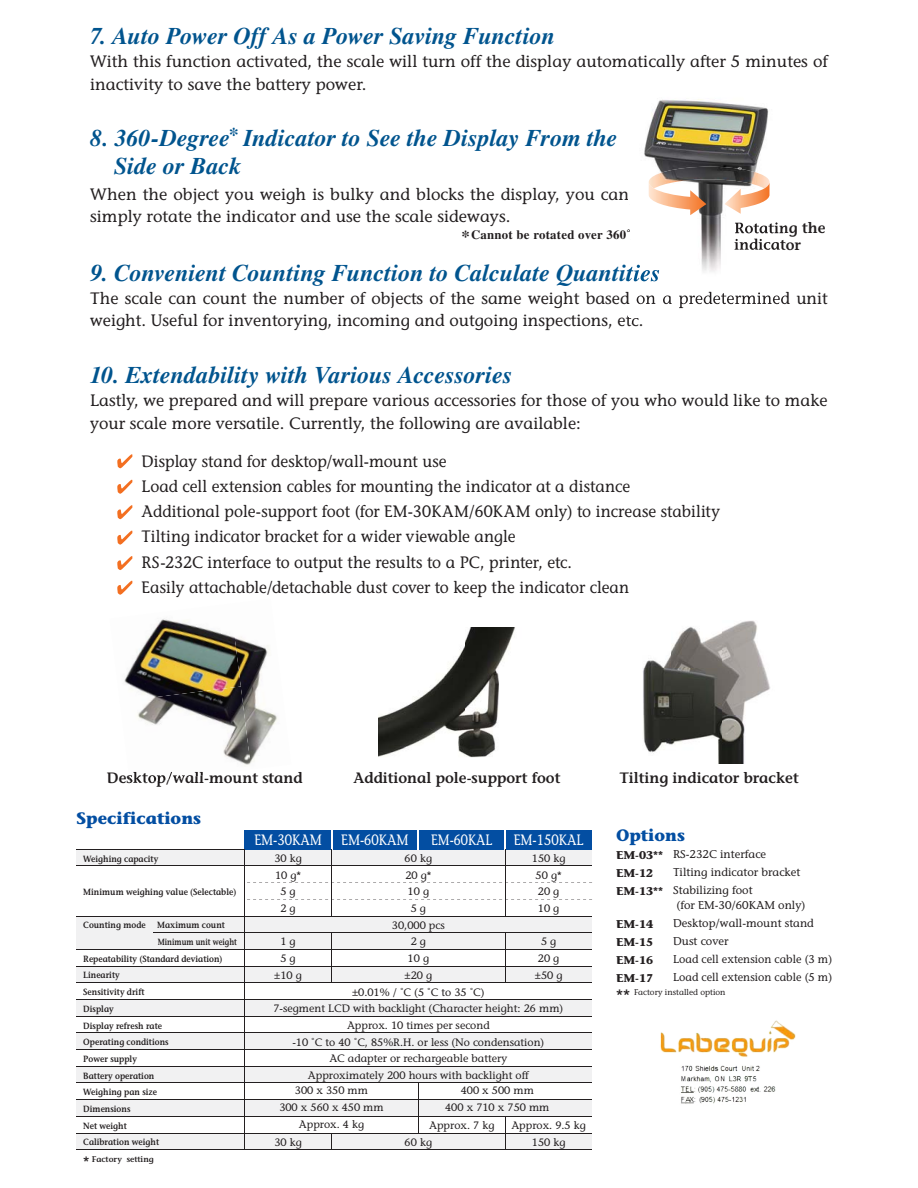
<style>
.page{position:relative;width:918px;height:1188px;background:#fff}
.page>*{position:absolute;margin:0;border:0;box-sizing:border-box;transform-origin:0 0}
.t1{font:italic 700 24px/28.5px "Times";color:#00548e}
.t2{font:16.5px/22.5px "Stone Informal";color:#231f20}
.t3{font:16.5px/25.2px "Stone Informal";color:#231f20;scale:.95 1}
.t4{font:700 16.5px "Stone Informal";color:#034ea2}
.t5{font:600 15px "Stone Informal";color:#231f20}
.t6{font:15px "Stone Informal";color:#fff;scale:.85 1}
.t7{font:15px "Stone Informal";color:#fff;scale:.83 1}
.t8{font:700 12.75px "Times";letter-spacing:.02em;color:#231f20}
.t9{font:11.25px/18px "Stone Informal";color:#231f20}
.t10{font:700 11.25px/18px "Stone Informal";color:#231f20}
.t11{font:10.8px/16.6px "Stone Informal";color:#231f20;text-align:center}
.t12{font:600 9px "Stone Informal";color:#231f20;scale:.9 1}
.t13{font:600 9px "Stone Informal";color:#231f20;scale:.8 1}
.t14{font:8.25px "Stone Informal";color:#231f20}
.t15{font:600 8.25px "Stone Informal";color:#231f20}
.s1{font-size:16.8px}
.s2{font-size:15px}
.s3{font-size:16.5px}
</style>
<div class="page">
<svg style="left:117px;top:454px;width:15px;height:14px"></svg>
<svg style="left:117px;top:480px;width:15px;height:14px"></svg>
<svg style="left:117px;top:531px;width:15px;height:14px"></svg>
<svg style="left:117px;top:581px;width:15px;height:14px"></svg>
<svg style="left:117px;top:556px;width:15px;height:14px"></svg>
<svg style="left:117px;top:505px;width:15px;height:14px"></svg>
<img style="left:378px;top:628px;width:137px;height:130px">
<img style="left:124px;top:618px;width:106px;height:68px">
<img style="left:230px;top:636px;width:48px;height:127px">
<img style="left:131px;top:686px;width:120px;height:86px">
<img style="left:191px;top:772px;width:12px;height:5px">
<img style="left:129px;top:772px;width:62px;height:11px">
<img style="left:644px;top:99px;width:126px;height:210px">
<img style="left:629px;top:264px;width:30px;height:22px">
<img style="left:629px;top:292px;width:156px;height:16px">
<svg style="left:629px;top:318px;width:10px;height:4px"></svg>
<img style="left:735px;top:234px;width:35px;height:3px">
<img style="left:735px;top:222px;width:50px;height:12px">
<img style="left:734px;top:239px;width:51px;height:11px">
<img style="left:649px;top:167px;width:120px;height:22px">
<div style="left:76px;top:849px;width:516px;height:17px;background:#f1f1f2"></div>
<div style="left:76px;top:916px;width:516px;height:33px;background:#f1f1f2"></div>
<div style="left:76px;top:966px;width:516px;height:17px;background:#f1f1f2"></div>
<div style="left:76px;top:1033px;width:516px;height:17px;background:#f1f1f2"></div>
<div style="left:76px;top:1000px;width:516px;height:16px;background:#f1f1f2"></div>
<div style="left:76px;top:1066px;width:516px;height:17px;background:#f1f1f2"></div>
<div style="left:76px;top:1100px;width:516px;height:16px;background:#f1f1f2"></div>
<div style="left:76px;top:1133px;width:516px;height:17px;background:#f1f1f2"></div>
<div style="left:245px;top:830px;width:347px;height:19px;background:#034ea2"></div>
<hr style="left:76px;top:1099px;width:516px;height:1px;background:#231f20">
<hr style="left:76px;top:1083px;width:516px;height:1px;background:#231f20">
<hr style="left:76px;top:1116px;width:516px;height:1px;background:#231f20">
<hr style="left:76px;top:1133px;width:516px;height:1px;background:#231f20">
<hr style="left:76px;top:1150px;width:516px;height:1px;background:#231f20">
<hr style="left:76px;top:1066px;width:516px;height:1px;background:#231f20">
<hr style="left:76px;top:1049px;width:516px;height:1px;background:#231f20">
<hr style="left:76px;top:916px;width:516px;height:1px;background:#231f20">
<svg style="left:247px;top:899px;width:345px;height:1px"></svg>
<hr style="left:153px;top:933px;width:439px;height:1px;background:#231f20">
<svg style="left:247px;top:882px;width:345px;height:1px"></svg>
<hr style="left:76px;top:866px;width:516px;height:1px;background:#231f20">
<hr style="left:76px;top:1033px;width:516px;height:1px;background:#231f20">
<hr style="left:76px;top:999px;width:516px;height:1px;background:#231f20">
<hr style="left:76px;top:1016px;width:516px;height:1px;background:#231f20">
<hr style="left:76px;top:966px;width:516px;height:1px;background:#231f20">
<hr style="left:76px;top:983px;width:516px;height:1px;background:#231f20">
<hr style="left:76px;top:949px;width:516px;height:1px;background:#231f20">
<hr style="left:244px;top:849px;width:1px;height:301px;background:#231f20">
<hr style="left:76px;top:849px;width:169px;height:1px;background:#231f20">
<svg style="left:505px;top:830px;width:1px;height:19px"></svg>
<svg style="left:418px;top:830px;width:1px;height:19px"></svg>
<svg style="left:331px;top:830px;width:1px;height:19px"></svg>
<hr style="left:331px;top:849px;width:1px;height:67px;background:#231f20">
<svg style="left:331px;top:1134px;width:1px;height:16px"></svg>
<hr style="left:418px;top:1083px;width:1px;height:50px;background:#231f20">
<hr style="left:505px;top:1116px;width:1px;height:34px;background:#231f20">
<hr style="left:505px;top:849px;width:1px;height:67px;background:#231f20">
<hr style="left:331px;top:933px;width:1px;height:50px;background:#231f20">
<hr style="left:505px;top:933px;width:1px;height:50px;background:#231f20">
<img style="left:643px;top:621px;width:127px;height:142px">
<svg style="left:725px;top:182px;width:44px;height:32px"></svg>
<svg style="left:649px;top:182px;width:57px;height:33px"></svg>
<img style="left:660px;top:1020px;width:136px;height:84px">
<h1 class="t1" style="left:90px;top:24px;width:466px">7. Auto Power Off As a Power Saving Function</h1>
<p class="t2" style="left:90px;top:52px;width:739px">With this function activated, the scale will turn off the display automatically after 5 minutes of inactivity to save the battery power.</p>
<h1 class="t1" style="left:114px;top:126px;width:505px;text-indent:-24px">8. 360-Degree<sup>*</sup> Indicator to See the Display From the<br>Side or Back</h1>
<p class="t2" style="left:90px;top:185px;width:541px">When the object you weigh is bulky and blocks the display, you can simply rotate the indicator and use the scale sideways.</p>
<h1 class="t1" style="left:90px;top:261px;width:571px">9. Convenient Counting Function to Calculate Quantities</h1>
<p class="t2" style="left:90px;top:289px;width:739px">The scale can count the number of objects of the same weight based on a predetermined unit weight. Useful for inventorying, incoming and outgoing inspections, etc.</p>
<h1 class="t1" style="left:90px;top:363px;width:424px">10. Extendability with Various Accessories</h1>
<p class="t2" style="left:90px;top:391px;width:739px">Lastly, we prepared and will prepare various accessories for those of you who would like to make your scale more versatile. Currently, the following are available:</p>
<p class="t3" style="left:142px;top:450px;width:611px">Display stand for desktop/wall-mount use<br>Load cell extension cables for mounting the indicator at a distance<br>Additional pole-support foot (for EM-30KAM/60KAM only) to increase stability Tilting indicator bracket for a wider viewable angle<br>RS-232C interface to output the results to a PC, printer, etc.<br>Easily attachable/detachable dust cover to keep the indicator clean</p>
<p class="t8" style="left:461px;top:230px;width:171px"><span class="s1">*</span>Cannot be rotated over 360˚</p>
<p class="t5" style="left:107px;top:772px;width:197px">Desktop/wall-mount stand</p>
<p class="t5" style="left:354px;top:772px;width:208px">Additional pole-support foot</p>
<p class="t5" style="left:619px;top:772px;width:181px">Tilting indicator bracket</p>
<p class="t4" style="left:76px;top:812px;width:126px">Specifications</p>
<p class="t12" style="left:83px;top:855px;width:85px">Weighing capacity</p>
<p class="t12" style="left:83px;top:888px;width:172px">Minimum weighing value (Selectable)</p>
<p class="t12" style="left:83px;top:922px;width:71px">Counting mode</p>
<p class="t12" style="left:157px;top:922px;width:77px">Maximum count</p>
<p class="t13" style="left:158px;top:938px;width:101px">Minimum unit weight</p>
<p class="t12" style="left:83px;top:955px;width:156px">Repeatability (Standard deviation)</p>
<p class="t12" style="left:83px;top:972px;width:42px">Linearity</p>
<p class="t12" style="left:83px;top:989px;width:69px">Sensitivity drift</p>
<p class="t12" style="left:83px;top:1005px;width:35px">Display</p>
<p class="t12" style="left:83px;top:1022px;width:89px">Display refresh rate</p>
<p class="t12" style="left:83px;top:1039px;width:96px">Operating conditions</p>
<p class="t12" style="left:83px;top:1055px;width:61px">Power supply</p>
<p class="t12" style="left:83px;top:1072px;width:80px">Battery operation</p>
<p class="t12" style="left:83px;top:1089px;width:83px">Weighing pan size</p>
<p class="t12" style="left:83px;top:1105px;width:54px">Dimensions</p>
<p class="t12" style="left:83px;top:1122px;width:50px">Net weight</p>
<p class="t12" style="left:83px;top:1139px;width:86px">Calibration weight</p>
<p class="t15" style="left:83px;top:1156px;width:72px"><span class="s2">*</span> Factory setting</p>
<p class="t6" style="left:254px;top:834px;width:81px">EM-30KAM</p>
<p class="t11" style="left:274px;top:851px;width:29px">30 kg<br>10 g*<br>5 g<br>2 g</p>
<p class="t11" style="left:274px;top:935px;width:29px">1 g<br>5 g ±10 g</p>
<p class="t6" style="left:341px;top:834px;width:81px">EM-60KAM</p>
<p class="t7" style="left:431px;top:834px;width:75px">EM-60KAL</p>
<p class="t6" style="left:514px;top:834px;width:84px">EM-150KAL</p>
<p class="t11" style="left:532px;top:851px;width:35px">150 kg<br>50 g*<br>20 g<br>10 g</p>
<p class="t11" style="left:535px;top:935px;width:29px">5 g<br>20 g ±50 g</p>
<p class="t11" style="left:273px;top:851px;width:292px">60 kg<br>20 g*<br>10 g<br>5 g<br>30,000 pcs<br>2 g<br>10 g<br>±20 g<br>±0.01% / ˚C (5 ˚C to 35 ˚C)<br>7-segment LCD with backlight (Character height: 26 mm)<br>Approx. 10 times per second<br>-10 ˚C to 40 ˚C, 85%R.H. or less (No condensation)<br>AC adapter or rechargeable battery<br>Approximately 200 hours with backlight off</p>
<p class="t11" style="left:279px;top:1084px;width:106px">300 x 350 mm<br>300 x 560 x 450 mm<br>Approx. 4 kg</p>
<p class="t11" style="left:445px;top:1084px;width:106px">400 x 500 mm<br>400 x 710 x 750 mm</p>
<p class="t11" style="left:511px;top:1118px;width:76px">Approx. 9.5 kg<br>150 kg</p>
<p class="t11" style="left:429px;top:1118px;width:67px">Approx. 7 kg</p>
<p class="t11" style="left:405px;top:1135px;width:29px">60 kg</p>
<p class="t11" style="left:274px;top:1135px;width:29px">30 kg</p>
<p class="t4" style="left:616px;top:829px;width:71px">Options</p>
<p class="t10" style="left:616px;top:847px;width:49px">EM-03**<br>EM-12<br>EM-13**</p>
<p class="t10" style="left:616px;top:916px;width:39px;text-align:justify">EM-14<br>EM-15<br>EM-16<br>EM-17</p>
<p class="t14" style="left:616px;top:989px;width:111px"><span class="s3">**</span> Factory installed option</p>
<p class="t9" style="left:673px;top:846px;width:129px">RS-232C interface<br>Tilting indicator bracket<br>Stabilizing foot</p>
<p class="t9" style="left:673px;top:897px;width:161px">(for EM-30/60KAM only)<br>Desktop/wall-mount stand<br>Dust cover<br>Load cell extension cable (3 m)<br>Load cell extension cable (5 m)</p>
</div>
